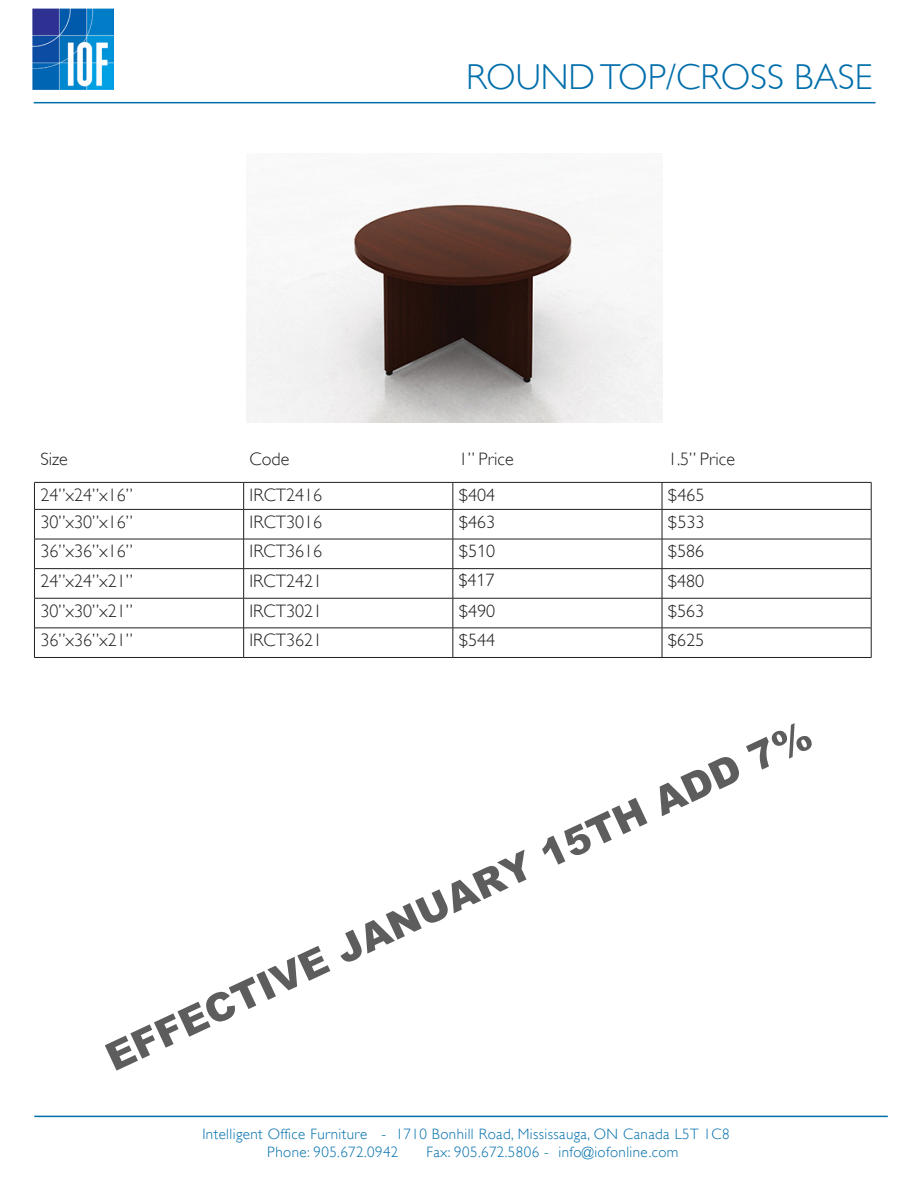
<style>
.page{position:relative;width:918px;height:1188px;background:#fff}
.page>*{position:absolute;margin:0;border:0;box-sizing:border-box;transform-origin:0 0}
.t1{font:900 39px "Arial";color:rgb(64 64 64/.85)}
.t2{font:300 36px "Gill Sans";color:#006eab}
.t3{font:300 18px "Gill Sans";color:#231f20}
.t4{font:300 18px "Gill Sans Nova";color:#231f20}
.t5{font:300 15px "Gill Sans";letter-spacing:.03em;color:#006eab}
.s1{font-family:"Gill Sans"}
</style>
<div class="page">
<img style="left:33px;top:9px;width:81px;height:81px">
<hr style="left:34px;top:102px;width:842px;height:1px;background:#006eab">
<hr style="left:34px;top:1116px;width:854px;height:1px;background:#006eab">
<hr style="left:34px;top:482px;width:210px;height:1px;background:#231f20">
<hr style="left:244px;top:482px;width:209px;height:1px;background:#231f20">
<hr style="left:453px;top:482px;width:209px;height:1px;background:#231f20">
<hr style="left:662px;top:482px;width:209px;height:1px;background:#231f20">
<hr style="left:34px;top:509px;width:210px;height:1px;background:#231f20">
<hr style="left:244px;top:509px;width:209px;height:1px;background:#231f20">
<hr style="left:453px;top:509px;width:209px;height:1px;background:#231f20">
<hr style="left:662px;top:509px;width:209px;height:1px;background:#231f20">
<hr style="left:34px;top:539px;width:210px;height:1px;background:#231f20">
<hr style="left:244px;top:539px;width:209px;height:1px;background:#231f20">
<hr style="left:453px;top:539px;width:209px;height:1px;background:#231f20">
<hr style="left:662px;top:539px;width:209px;height:1px;background:#231f20">
<hr style="left:34px;top:568px;width:210px;height:1px;background:#231f20">
<svg style="left:34px;top:483px;width:1px;height:115px"></svg>
<hr style="left:244px;top:568px;width:209px;height:1px;background:#231f20">
<svg style="left:243px;top:483px;width:1px;height:115px"></svg>
<hr style="left:453px;top:568px;width:209px;height:1px;background:#231f20">
<svg style="left:453px;top:483px;width:1px;height:115px"></svg>
<hr style="left:662px;top:568px;width:209px;height:1px;background:#231f20">
<svg style="left:662px;top:483px;width:1px;height:115px"></svg>
<svg style="left:871px;top:483px;width:1px;height:115px"></svg>
<hr style="left:34px;top:598px;width:210px;height:1px;background:#231f20">
<hr style="left:34px;top:598px;width:1px;height:30px;background:#231f20">
<hr style="left:244px;top:598px;width:209px;height:1px;background:#231f20">
<hr style="left:243px;top:598px;width:1px;height:30px;background:#231f20">
<hr style="left:453px;top:598px;width:209px;height:1px;background:#231f20">
<hr style="left:453px;top:598px;width:1px;height:30px;background:#231f20">
<hr style="left:662px;top:598px;width:209px;height:1px;background:#231f20">
<hr style="left:662px;top:598px;width:1px;height:30px;background:#231f20">
<hr style="left:871px;top:598px;width:1px;height:30px;background:#231f20">
<hr style="left:34px;top:628px;width:210px;height:1px;background:#231f20">
<svg style="left:34px;top:628px;width:1px;height:29px"></svg>
<hr style="left:244px;top:628px;width:209px;height:1px;background:#231f20">
<svg style="left:243px;top:628px;width:1px;height:29px"></svg>
<hr style="left:453px;top:628px;width:209px;height:1px;background:#231f20">
<svg style="left:453px;top:628px;width:1px;height:29px"></svg>
<hr style="left:662px;top:628px;width:209px;height:1px;background:#231f20">
<svg style="left:662px;top:628px;width:1px;height:29px"></svg>
<svg style="left:871px;top:628px;width:1px;height:29px"></svg>
<hr style="left:34px;top:657px;width:210px;height:1px;background:#231f20">
<hr style="left:244px;top:657px;width:209px;height:1px;background:#231f20">
<hr style="left:453px;top:657px;width:209px;height:1px;background:#231f20">
<hr style="left:662px;top:657px;width:209px;height:1px;background:#231f20">
<img style="left:247px;top:173px;width:416px;height:250px">
<p class="t2" style="left:466px;top:56px;width:408px">ROUND TOP/CROSS BASE</p>
<p class="t3" style="left:40px;top:448px;width:29px">Size</p>
<p class="t3" style="left:250px;top:448px;width:41px">Code</p>
<p class="t3" style="left:459px;top:448px;width:56px">1” Price</p>
<p class="t3" style="left:668px;top:448px;width:68px">1.5” Price</p>
<p class="t3" style="left:40px;top:484px;width:94px">24”x24”x16”</p>
<p class="t3" style="left:250px;top:484px;width:74px">IRCT2416</p>
<p class="t4" style="left:459px;top:484px;width:38px"><span class="s1">$</span>404</p>
<p class="t4" style="left:668px;top:484px;width:38px"><span class="s1">$</span>465</p>
<p class="t3" style="left:40px;top:511px;width:94px">30”x30”x16”</p>
<p class="t3" style="left:250px;top:511px;width:74px">IRCT3016</p>
<p class="t4" style="left:459px;top:511px;width:38px"><span class="s1">$</span>463</p>
<p class="t4" style="left:668px;top:511px;width:38px"><span class="s1">$</span>533</p>
<p class="t3" style="left:40px;top:541px;width:94px">36”x36”x16”</p>
<p class="t3" style="left:250px;top:541px;width:74px">IRCT3616</p>
<p class="t4" style="left:459px;top:540px;width:38px"><span class="s1">$</span>510</p>
<p class="t4" style="left:668px;top:540px;width:38px"><span class="s1">$</span>586</p>
<p class="t3" style="left:40px;top:571px;width:94px">24”x24”x21”</p>
<p class="t3" style="left:250px;top:571px;width:74px">IRCT2421</p>
<p class="t4" style="left:459px;top:569px;width:37px">$417</p>
<p class="t4" style="left:668px;top:570px;width:38px"><span class="s1">$</span>480</p>
<p class="t3" style="left:40px;top:600px;width:94px">30”x30”x21”</p>
<p class="t3" style="left:250px;top:600px;width:74px">IRCT3021</p>
<p class="t4" style="left:459px;top:600px;width:38px"><span class="s1">$</span>490</p>
<p class="t4" style="left:668px;top:600px;width:38px"><span class="s1">$</span>563</p>
<p class="t3" style="left:40px;top:630px;width:94px">36”x36”x21”</p>
<p class="t3" style="left:250px;top:630px;width:74px">IRCT3621</p>
<p class="t4" style="left:459px;top:629px;width:38px"><span class="s1">$</span>544</p>
<p class="t4" style="left:668px;top:629px;width:38px"><span class="s1">$</span>625</p>
<h1 class="t1" style="left:96px;top:1034px;width:775px;rotate:-25deg">EFFECTIVE JANUARY 15TH ADD 7%</h1>
<p class="t5" style="left:202px;top:1125px;width:529px">Intelligent Office Furniture - 1710 Bonhill Road, Mississauga, ON Canada L5T 1C8</p>
<p class="t5" style="left:267px;top:1143px;width:133px">Phone: 905.672.0942</p>
<p class="t5" style="left:426px;top:1143px;width:254px">Fax: 905.672.5806 - info@iofonline.com</p>
</div>
